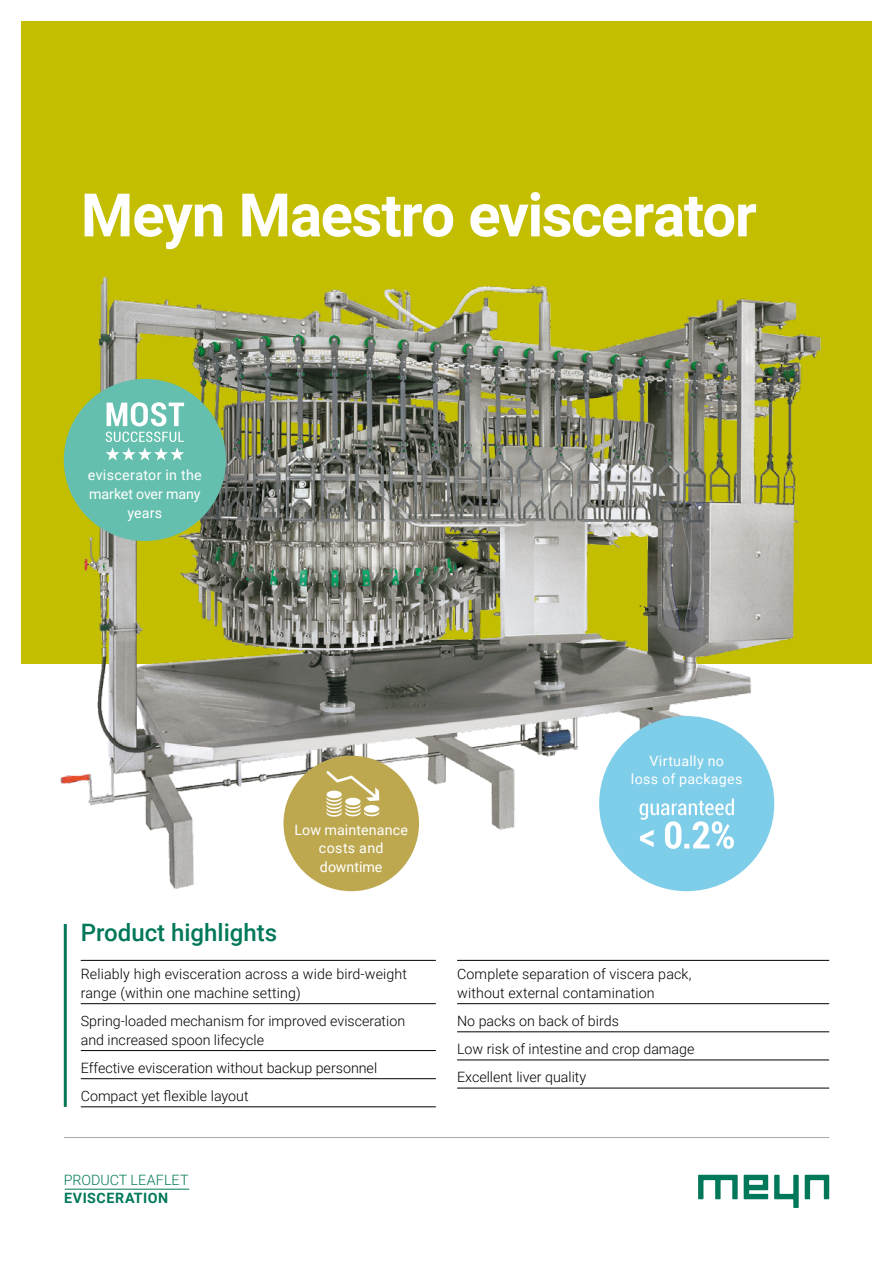
<style>
.page{position:relative;width:893px;height:1263px;background:#fff}
.page>*{position:absolute;margin:0;border:0;box-sizing:border-box;transform-origin:0 0}
.t1{font:700 60px "Roboto";letter-spacing:-.02em;color:#fff}
.t2{font:500 24px "Roboto";color:#007859}
.t3{font:300 14.25px/18.8px "Roboto";color:#000}
.t4{font:14.25px/18.8px "Roboto";letter-spacing:.015em;color:#fff;text-align:center}
.t5{font:300 14.25px "Roboto";letter-spacing:.005em;color:#007859}
.t6{font:700 14.25px "Roboto";letter-spacing:.035em;color:#007859}
</style>
<div class="page">
<hr style="left:65px;top:1189px;width:124px;height:1px;background:#007859">
<svg style="left:698px;top:1175px;width:40px;height:24px"></svg>
<svg style="left:744px;top:1175px;width:24px;height:24px"></svg>
<svg style="left:774px;top:1175px;width:25px;height:33px"></svg>
<svg style="left:805px;top:1175px;width:24px;height:24px"></svg>
<div style="left:21px;top:21px;width:851px;height:643px;background:#c3bf00"></div>
<img style="left:60px;top:276px;width:761px;height:616px">
<div style="left:64px;top:379px;width:162px;height:162px;background:#65bfae;border-radius:50%"></div>
<div style="left:599px;top:716px;width:175px;height:175px;background:#7ecde9;border-radius:50%"></div>
<svg style="left:106px;top:432px;width:78px;height:28px"></svg>
<svg style="left:107px;top:402px;width:77px;height:24px"></svg>
<svg style="left:639px;top:798px;width:95px;height:51px"></svg>
<div style="left:283px;top:756px;width:136px;height:135px;background:#bda850;border-radius:50%"></div>
<svg style="left:326px;top:771px;width:53px;height:46px"></svg>
<hr style="left:81px;top:1003px;width:355px;height:1px;background:#000">
<hr style="left:81px;top:1050px;width:355px;height:1px;background:#000">
<hr style="left:81px;top:1078px;width:355px;height:1px;background:#000">
<hr style="left:81px;top:1106px;width:355px;height:1px;background:#000">
<hr style="left:81px;top:960px;width:355px;height:1px;background:#000">
<hr style="left:457px;top:1003px;width:372px;height:1px;background:#000">
<hr style="left:457px;top:1031px;width:372px;height:1px;background:#000">
<hr style="left:457px;top:1060px;width:372px;height:1px;background:#000">
<hr style="left:457px;top:1088px;width:372px;height:1px;background:#000">
<hr style="left:457px;top:960px;width:372px;height:1px;background:#000">
<hr style="left:64px;top:924px;width:3px;height:183px;background:#007859">
<hr style="left:64px;top:1137px;width:765px;height:1px;background:#a8a8a7">
<h1 class="t1" style="left:81px;top:173px;width:678px">Meyn Maestro eviscerator</h1>
<p class="t4" style="left:88px;top:465px;width:115px">eviscerator in the market over many years</p>
<p class="t4" style="left:295px;top:820px;width:115px">Low maintenance costs and downtime</p>
<h2 class="t2" style="left:81px;top:916px;width:198px">Product highlights</h2>
<p class="t3" style="left:81px;top:964px;width:328px">Reliably high evisceration across a wide bird-weight range (within one machine setting)</p>
<p class="t3" style="left:81px;top:1011px;width:326px">Spring-loaded mechanism for improved evisceration and increased spoon lifecycle</p>
<p class="t3" style="left:81px;top:1053px;width:298px;line-height:28.2px">Effective evisceration without backup personnel<br>Compact yet flexible layout</p>
<p class="t5" style="left:64px;top:1170px;width:126px">PRODUCT LEAFLET</p>
<p class="t6" style="left:64px;top:1188px;width:106px">EVISCERATION</p>
<p class="t4" style="left:631px;top:751px;width:113px">Virtually no<br>loss of packages</p>
<p class="t3" style="left:457px;top:964px;width:236px">Complete separation of viscera pack, without external contamination</p>
<p class="t3" style="left:457px;top:1006px;width:239px;line-height:28.2px">No packs on back of birds<br>Low risk of intestine and crop damage<br>Excellent liver quality</p>
</div>
